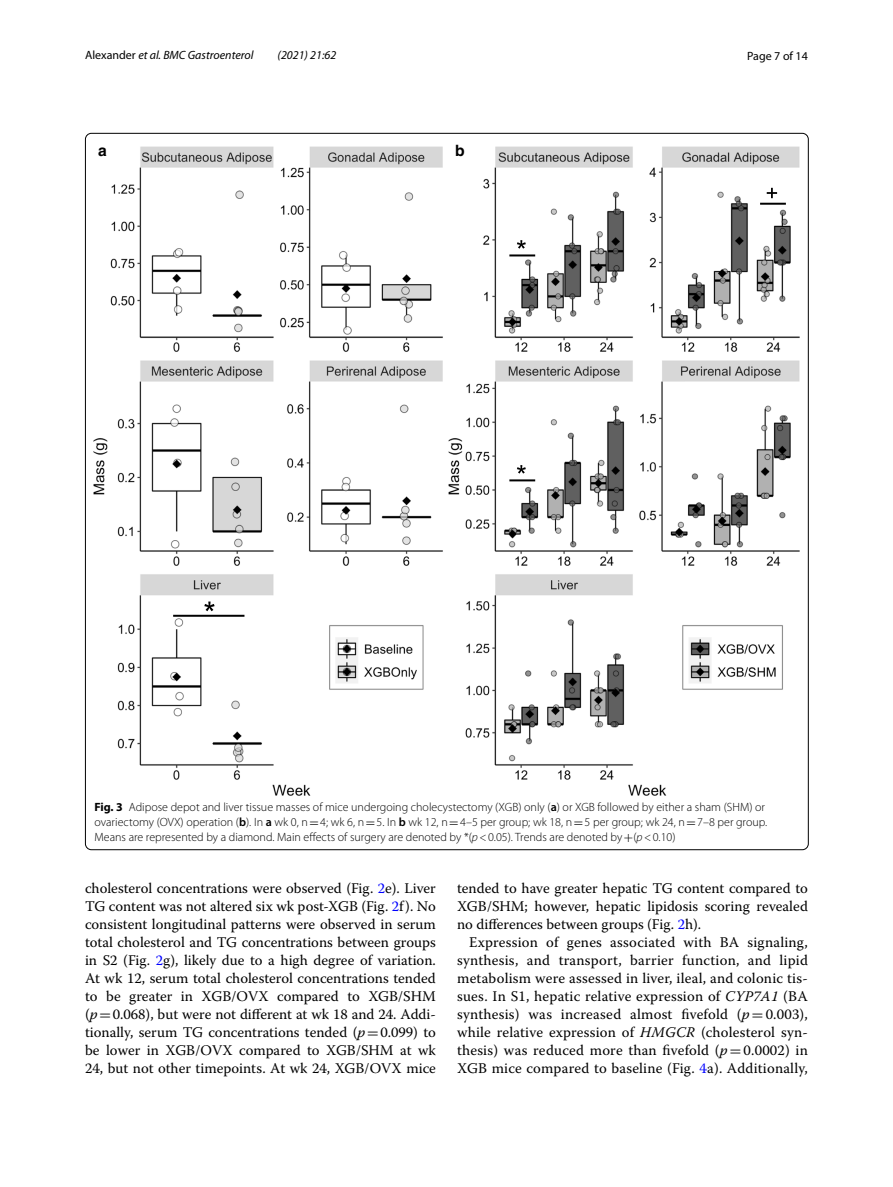
<style>
.page{position:relative;width:893px;height:1187px;background:#fff}
.page>*{position:absolute;margin:0;border:0;box-sizing:border-box;transform-origin:0 0}
.t1{font:15.6px "Helvetica Bold 2";color:#000}
.t2{font:14.7px/18px "Warnock Pro";color:#000;text-align:justify}
.t3{font:300 12px/15px "Myriad Pro";color:#000}
.t4{font:italic 12px "Myriad Pro";color:#000}
.t5{font:12px "Myriad Pro";color:#000}
.s1{font-style:normal}
.s2{font-weight:700}
.s3{font-weight:600}
.s4{font-family:"MTSY";font-weight:400}
.s5{font-style:italic}
.s6{color:#00f}
.s7{font-family:"MTSY"}
</style>
<div class="page">
<img style="left:94px;top:146px;width:706px;height:649px">
<svg style="left:204px;top:601px;width:11px;height:10px"></svg>
<hr style="left:173px;top:614px;width:71px;height:2px;background:#000">
<svg style="left:517px;top:240px;width:9px;height:9px"></svg>
<hr style="left:509px;top:254px;width:26px;height:2px;background:#000">
<svg style="left:517px;top:465px;width:9px;height:8px"></svg>
<hr style="left:509px;top:479px;width:26px;height:2px;background:#000">
<svg style="left:767px;top:188px;width:10px;height:10px"></svg>
<hr style="left:760px;top:203px;width:26px;height:2px;background:#000">
<p class="t4" style="left:85px;top:48px;width:170px"><span class="s1">Alexander</span> et al. BMC Gastroenterol</p>
<p class="t4" style="left:278px;top:48px;width:60px">(2021) 21:62</p>
<p class="t5" style="left:747px;top:48px;width:62px">Page 7 of 14</p>
<p class="t1" style="left:98px;top:141px;width:10px">a</p>
<p class="t1" style="left:455px;top:141px;width:11px">b</p>
<p class="t3" style="left:94px;top:799px;width:674px"><span class="s2">Fig. 3</span> Adipose depot and liver tissue masses of mice undergoing cholecystectomy (XGB) only (<span class="s3">a</span>) or XGB followed by either a sham (SHM) or ovariectomy (OVX) operation (<span class="s3">b</span>). In <span class="s3">a</span> wk 0, n<span class="s4">=</span>4; wk 6, n<span class="s4">=</span>5. In <span class="s3">b</span> wk 12, n<span class="s4">=</span>4–5 per group; wk 18, n<span class="s4">=</span>5 per group; wk 24, n<span class="s4">=</span>7–8 per group.<br>Means are represented by a diamond. Main effects of surgery are denoted by *(<span class="s5">p</span>&lt;0.05). Trends are denoted by<span class="s4">+</span>(<span class="s5">p</span>&lt;0.10)</p>
<p class="t2" style="left:85px;top:879px;width:352px">cholesterol concentrations were observed (Fig. <span class="s6">2</span>e). Liver TG content was not altered six wk post-XGB (Fig. <span class="s6">2</span>f). No consistent longitudinal patterns were observed in serum total cholesterol and TG concentrations between groups in S2 (Fig. <span class="s6">2</span>g), likely due to a high degree of variation.<br>At wk 12, serum total cholesterol concentrations tended to be greater in XGB/OVX compared to XGB/SHM (<span class="s5">p</span><span class="s7">=</span>0.068), but were not different at wk 18 and 24. Addi&shy;tionally, serum TG concentrations tended (<span class="s5">p</span><span class="s7">=</span>0.099) to be lower in XGB/OVX compared to XGB/SHM at wk 24, but not other timepoints. At wk 24, XGB/OVX mice</p>
<p class="t2" style="left:457px;top:879px;width:352px">tended to have greater hepatic TG content compared to XGB/SHM; however, hepatic lipidosis scoring revealed no differences between groups (Fig. <span class="s6">2</span>h).</p>
<p class="t2" style="left:457px;top:933px;width:352px;text-indent:12px">Expression of genes associated with BA signaling, synthesis, and transport, barrier function, and lipid metabolism were assessed in liver, ileal, and colonic tis&shy;sues. In S1, hepatic relative expression of <span class="s5">CYP7A1</span> (BA synthesis) was increased almost fivefold (<span class="s5">p</span><span class="s7">=</span>0.003), while relative expression of <span class="s5">HMGCR</span> (cholesterol syn&shy;thesis) was reduced more than fivefold (<span class="s5">p</span><span class="s7">=</span>0.0002) in XGB mice compared to baseline (Fig. <span class="s6">4</span>a). Additionally,</p>
</div>
